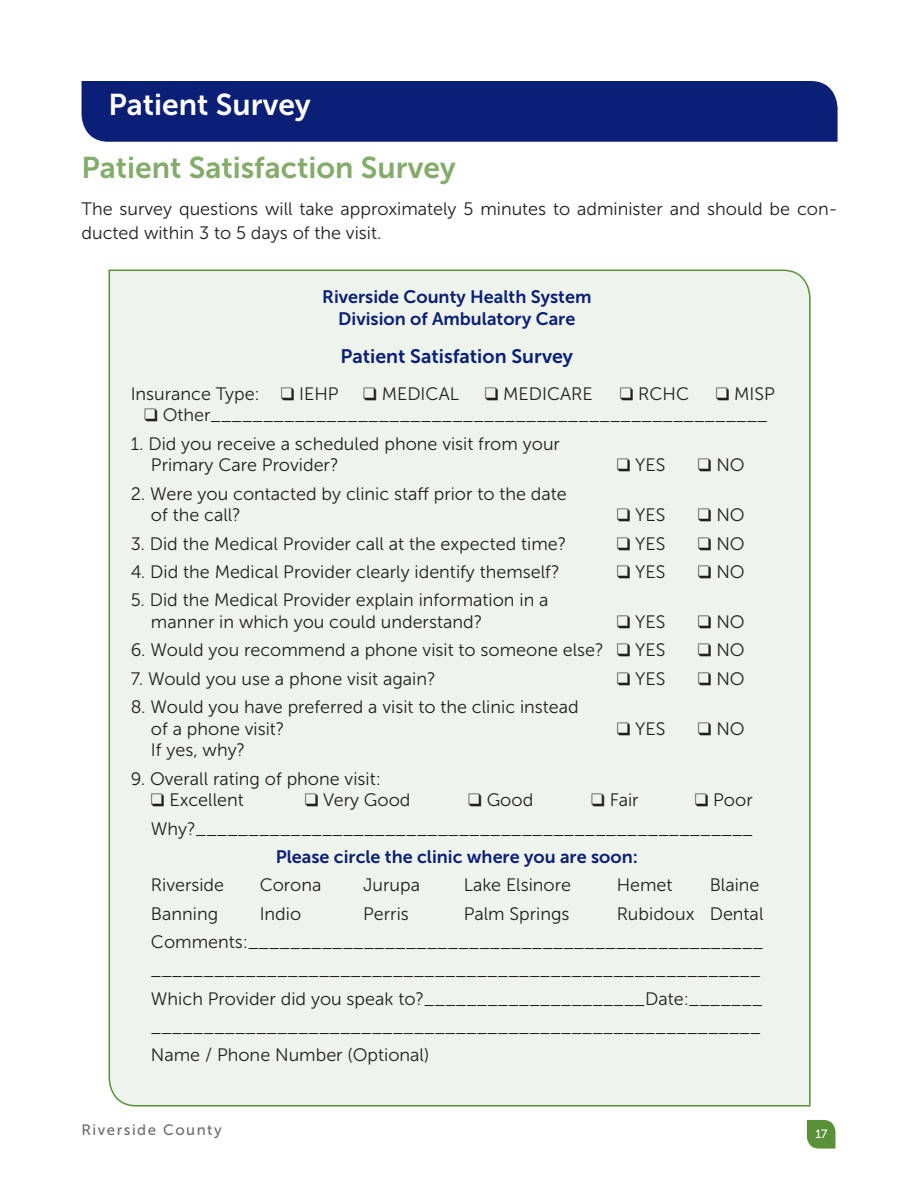
<style>
.page{position:relative;width:918px;height:1188px;background:#fff}
.page>*{position:absolute;margin:0;border:0;box-sizing:border-box;transform-origin:0 0}
.body{font:30px "Museo Sans 700";color:#83ac6a}
.t1{font:30px "Museo Sans 700";color:#fff}
.body-2{font:19.5px "Museo Sans 700";color:#0b1f76}
.body-3{font:18px/24px "Museo Sans 300";color:#231f20}
.body-4{font:18px "Museo Sans 700";color:#0b1f76}
.t2{font:15px "Museo Sans 500";letter-spacing:.1em;color:#6c6d70}
.t3{font:12px "Museo Sans 500";color:#fff}
</style>
<div class="page">
<svg style="left:807px;top:1120px;width:28px;height:29px"></svg>
<div style="left:108px;top:269px;width:703px;height:838px;background:#eef4eb"></div>
<div style="left:82px;top:81px;width:756px;height:61px;background:#0b1f76"></div>
<p class="t1" style="left:109px;top:87px;width:204px">Patient Survey</p>
<p class="body" style="left:82px;top:150px;width:376px">Patient Satisfaction Survey</p>
<p class="body-3" style="left:82px;top:197px;width:758px">The survey questions will take approximately 5 minutes to administer and should be con&shy;ducted within 3 to 5 days of the visit.</p>
<p class="body-4" style="left:322px;top:287px;width:271px">Riverside County Health System</p>
<p class="body-4" style="left:338px;top:309px;width:239px">Division of Ambulatory Care</p>
<p class="body-2" style="left:341px;top:346px;width:234px">Patient Satisfation Survey</p>
<p class="body-3" style="left:131px;top:382px;width:209px">Insurance Type: ❑ IEHP</p>
<p class="body-3" style="left:363px;top:382px;width:97px">❑ MEDICAL</p>
<p class="body-3" style="left:485px;top:382px;width:110px">❑ MEDICARE</p>
<p class="body-3" style="left:620px;top:382px;width:71px">❑ RCHC</p>
<p class="body-3" style="left:716px;top:382px;width:61px">❑ MISP</p>
<p class="body-3" style="left:144px;top:403px;width:625px">❑ Other_____________________________________________________</p>
<p class="body-3" style="left:131px;top:432px;width:431px">1. Did you receive a scheduled phone visit from your</p>
<p class="body-3" style="left:151px;top:453px;width:189px">Primary Care Provider?</p>
<p class="body-3" style="left:617px;top:453px;width:50px">❑ YES</p>
<p class="body-3" style="left:698px;top:453px;width:49px">❑ NO</p>
<p class="body-3" style="left:131px;top:482px;width:438px">2. Were you contacted by clinic staff prior to the date</p>
<p class="body-3" style="left:151px;top:503px;width:92px">of the call?</p>
<p class="body-3" style="left:617px;top:503px;width:50px">❑ YES</p>
<p class="body-3" style="left:698px;top:503px;width:49px">❑ NO</p>
<p class="body-3" style="left:131px;top:532px;width:437px">3. Did the Medical Provider call at the expected time?</p>
<p class="body-3" style="left:617px;top:532px;width:50px">❑ YES</p>
<p class="body-3" style="left:698px;top:532px;width:49px">❑ NO</p>
<p class="body-3" style="left:131px;top:560px;width:431px">4. Did the Medical Provider clearly identify themself?</p>
<p class="body-3" style="left:617px;top:560px;width:50px">❑ YES</p>
<p class="body-3" style="left:698px;top:560px;width:49px">❑ NO</p>
<p class="body-3" style="left:131px;top:588px;width:419px">5. Did the Medical Provider explain information in a</p>
<p class="body-3" style="left:151px;top:610px;width:333px">manner in which you could understand?</p>
<p class="body-3" style="left:617px;top:610px;width:50px">❑ YES</p>
<p class="body-3" style="left:698px;top:610px;width:49px">❑ NO</p>
<p class="body-3" style="left:131px;top:638px;width:536px">6. Would you recommend a phone visit to someone else? ❑ YES</p>
<p class="body-3" style="left:698px;top:638px;width:49px">❑ NO</p>
<p class="body-3" style="left:131px;top:667px;width:307px">7. Would you use a phone visit again?</p>
<p class="body-3" style="left:617px;top:667px;width:50px">❑ YES</p>
<p class="body-3" style="left:698px;top:667px;width:49px">❑ NO</p>
<p class="body-3" style="left:131px;top:695px;width:450px">8. Would you have preferred a visit to the clinic instead</p>
<p class="body-3" style="left:151px;top:717px;width:135px">of a phone visit?</p>
<p class="body-3" style="left:617px;top:717px;width:50px">❑ YES</p>
<p class="body-3" style="left:698px;top:717px;width:49px">❑ NO</p>
<p class="body-3" style="left:151px;top:738px;width:96px">If yes, why?</p>
<p class="body-3" style="left:131px;top:767px;width:252px">9. Overall rating of phone visit:</p>
<p class="body-3" style="left:151px;top:788px;width:94px">❑ Excellent</p>
<p class="body-3" style="left:305px;top:788px;width:107px">❑ Very Good</p>
<p class="body-3" style="left:468px;top:788px;width:67px">❑ Good</p>
<p class="body-3" style="left:591px;top:788px;width:49px">❑ Fair</p>
<p class="body-3" style="left:695px;top:788px;width:60px">❑ Poor</p>
<p class="body-3" style="left:151px;top:817px;width:604px">Why?_____________________________________________________</p>
<p class="body-4" style="left:276px;top:847px;width:364px">Please circle the clinic where you are soon:</p>
<p class="body-3" style="left:151px;top:873px;width:75px">Riverside</p>
<p class="body-3" style="left:260px;top:873px;width:63px">Corona</p>
<p class="body-3" style="left:363px;top:873px;width:58px">Jurupa</p>
<p class="body-3" style="left:464px;top:873px;width:109px">Lake Elsinore</p>
<p class="body-3" style="left:617px;top:873px;width:57px">Hemet</p>
<p class="body-3" style="left:710px;top:873px;width:51px">Blaine</p>
<p class="body-3" style="left:151px;top:902px;width:69px">Banning</p>
<p class="body-3" style="left:260px;top:902px;width:43px">Indio</p>
<p class="body-3" style="left:363px;top:902px;width:47px">Perris</p>
<p class="body-3" style="left:464px;top:902px;width:107px">Palm Springs</p>
<p class="body-3" style="left:617px;top:902px;width:148px">Rubidoux Dental</p>
<p class="body-3" style="left:151px;top:930px;width:614px">Comments:_________________________________________________</p>
<p class="body-3" style="left:151px;top:958px;width:611px">__________________________________________________________</p>
<p class="body-3" style="left:151px;top:987px;width:613px">Which Provider did you speak to?_____________________Date:_______</p>
<p class="body-3" style="left:151px;top:1015px;width:611px">__________________________________________________________</p>
<p class="body-3" style="left:151px;top:1043px;width:280px">Name / Phone Number (Optional)</p>
<p class="t2" style="left:82px;top:1122px;width:142px">Riverside County</p>
<p class="t3" style="left:815px;top:1127px;width:14px">17</p>
</div>
